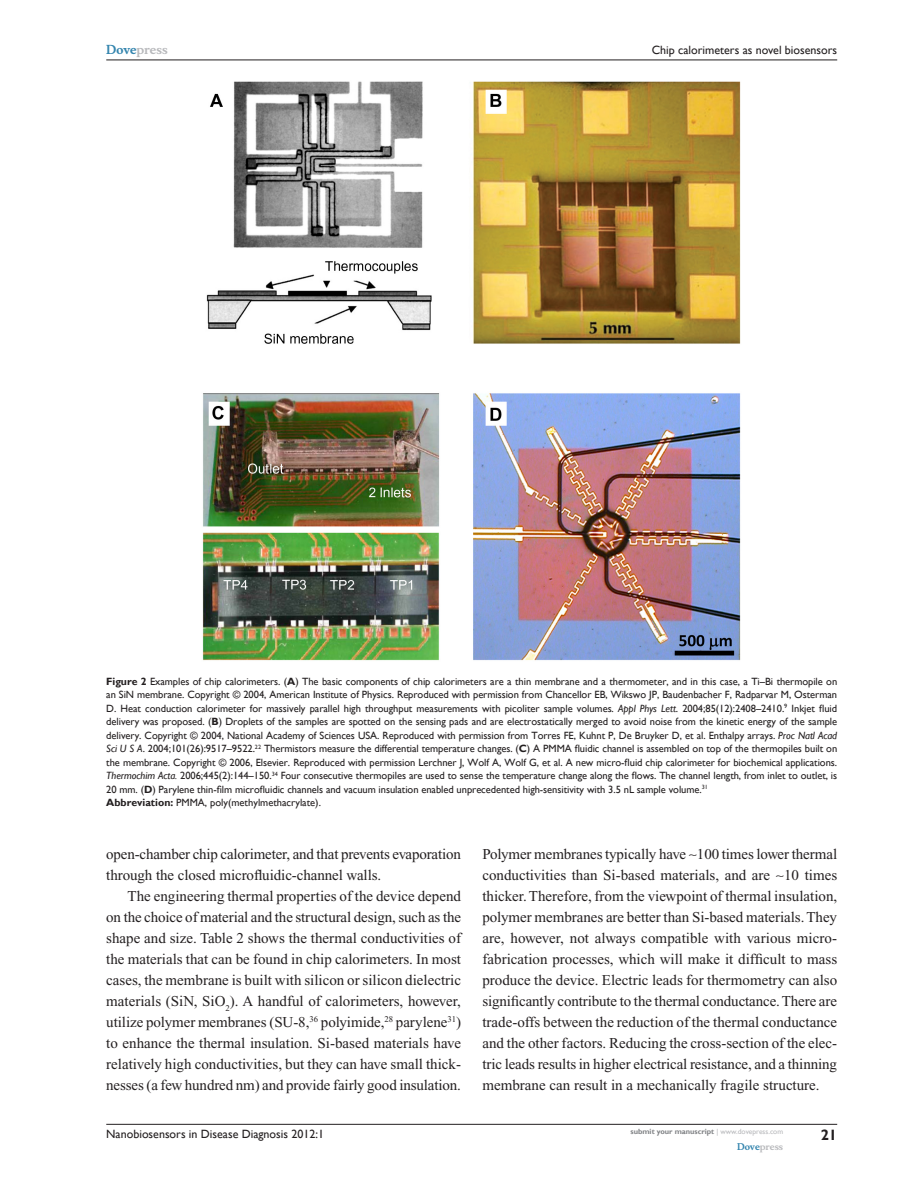
<style>
.page{position:relative;width:918px;height:1188px;background:#fff}
.page>*{position:absolute;margin:0;border:0;box-sizing:border-box;transform-origin:0 0}
.t1{font:15px/21px "Times New Roman";letter-spacing:-.01em;color:#231f20;text-align:justify}
.t2{font:700 15px "Gill Sans";color:#231f20}
.t3{font:12px "Gill Sans";color:#231f20}
.t4{font:700 12px "Musee";color:#b8b9bc}
.t5{font:10.5px/13.5px "Gill Sans";letter-spacing:-.005em;color:#231f20}
.t6{font:700 9px "Musee";color:#b8b9bc}
.t7{font:700 7.5px "Gill Sans";color:#808285}
.s1{color:#3485ae}
.s2{font-weight:700}
.s3{font-style:italic}
.s4{font-weight:400;color:#b8b9bc}
</style>
<div class="page">
<img style="left:202px;top:81px;width:539px;height:580px">
<hr style="left:106px;top:1124px;width:731px;height:1px;background:#231f20">
<hr style="left:106px;top:60px;width:731px;height:1px;background:#231f20">
<p class="t4" style="left:106px;top:43px;width:63px"><span class="s1">Dove</span>press</p>
<p class="t3" style="left:652px;top:43px;width:187px">Chip calorimeters as novel biosensors</p>
<p class="t5" style="left:106px;top:675px;width:733px"><span class="s2">Figure 2</span> Examples of chip calorimeters. (<span class="s2">A</span>) The basic components of chip calorimeters are a thin membrane and a thermometer, and in this case, a Ti–Bi thermopile on an SiN membrane. Copyright © 2004, American Institute of Physics. Reproduced with permission from Chancellor EB, Wikswo JP, Baudenbacher F, Radparvar M, Osterman D. Heat conduction calorimeter for massively parallel high throughput measurements with picoliter sample volumes. <span class="s3">Appl Phys Lett</span>. 2004;85(12):2408–2410.<sup>9</sup> Inkjet fluid delivery was proposed. (<span class="s2">B</span>) Droplets of the samples are spotted on the sensing pads and are electrostatically merged to avoid noise from the kinetic energy of the sample delivery. Copyright © 2004, National Academy of Sciences USA. Reproduced with permission from Torres FE, Kuhnt P, De Bruyker D, et al. Enthalpy arrays. <span class="s3">Proc Natl Acad Sci U S A</span>. 2004;101(26):9517–9522.<sup>22</sup> Thermistors measure the differential temperature changes. (<span class="s2">C</span>) A PMMA fluidic channel is assembled on top of the thermopiles built on the membrane. Copyright © 2006, Elsevier. Reproduced with permission Lerchner J, Wolf A, Wolf G, et al. A new micro-fluid chip calorimeter for biochemical applications.<br><span class="s3">Thermochim Acta.</span> 2006;445(2):144–150.<sup>34</sup> Four consecutive thermopiles are used to sense the temperature change along the flows. The channel length, from inlet to outlet, is 20 mm. (<span class="s2">D</span>) Parylene thin-film microfluidic channels and vacuum insulation enabled unprecedented high-sensitivity with 3.5 nL sample volume.<sup>31<br></sup><span class="s2">Abbreviation:</span> PMMA, poly(methylmethacrylate).</p>
<h1 class="t1" style="left:106px;top:844px;width:356px">open-chamber chip calorimeter, and that prevents evaporation through the closed microfluidic-channel walls.</h1>
<p class="t1" style="left:106px;top:886px;width:356px;text-indent:21px">The engineering thermal properties of the device depend on the choice of material and the structural design, such as the shape and size. Table 2 shows the thermal conductivities of the materials that can be found in chip calorimeters. In most cases, the membrane is built with silicon or silicon dielectric materials (SiN, SiO<sub>2</sub>). A handful of calorimeters, however, utilize polymer membranes (SU-8,<sup>36</sup> polyimide,<sup>28</sup> parylene<sup>31</sup>) to enhance the thermal insulation. Si-based materials have relatively high conductivities, but they can have small thick&shy;nesses (a few hundred nm) and provide fairly good insulation.</p>
<p class="t1" style="left:482px;top:844px;width:356px">Polymer membranes typically have ∼100 times lower thermal conductivities than Si-based materials, and are ∼10 times thicker. Therefore, from the viewpoint of thermal insulation, polymer membranes are better than Si-based materials. They are, however, not always compatible with various micro&shy;fabrication processes, which will make it difficult to mass produce the device. Electric leads for thermometry can also significantly contribute to the thermal conductance. There are trade-offs between the reduction of the thermal conductance and the other factors. Reducing the cross-section of the elec&shy;tric leads results in higher electrical resistance, and a thinning membrane can result in a mechanically fragile structure.</p>
<p class="t7" style="left:631px;top:1127px;width:154px">submit your manuscript <span class="s4">| www.dovepress.com</span></p>
<p class="t6" style="left:737px;top:1141px;width:48px"><span class="s1">Dove</span>press</p>
<h1 class="t2" style="left:821px;top:1126px;width:18px">21</h1>
<p class="t3" style="left:106px;top:1127px;width:219px">Nanobiosensors in Disease Diagnosis 2012:1</p>
</div>
